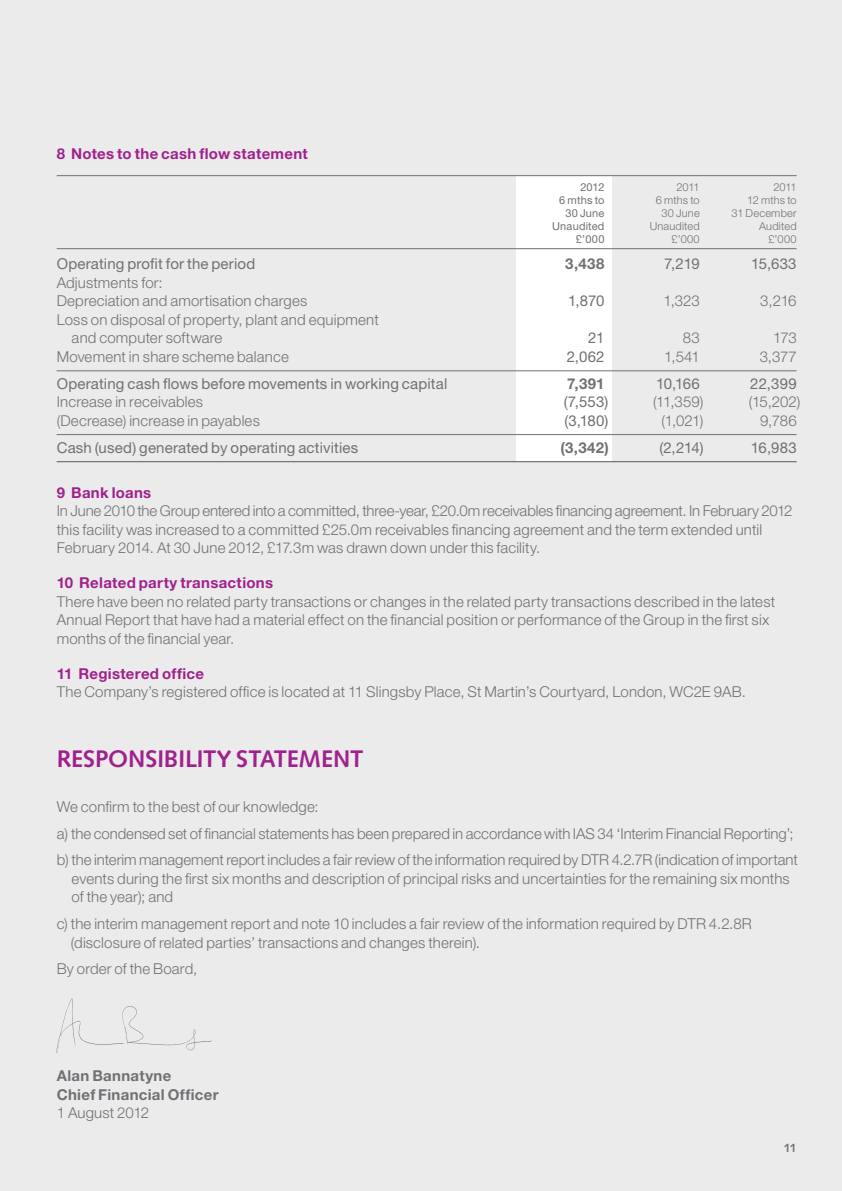
<style>
.page{position:relative;width:842px;height:1191px;background:#ebebec}
.page>*{position:absolute;margin:0;border:0;box-sizing:border-box;transform-origin:0 0}
.t1{font:700 24px "Syntax";color:#a0218c}
.t2{font:300 15px/18.4px "Helvetica Neue";letter-spacing:.01em;color:#717074}
.t3{font:15px "Helvetica Neue";letter-spacing:.01em;color:#717074}
.t4{font:700 15px "Helvetica Neue";letter-spacing:.02em;color:#a0218c}
.t5{font:700 15px/18.4px "Helvetica Neue";letter-spacing:.02em;color:#717074}
.t6{font:700 12px "Syntax";color:#717074}
.t7{font:300 11px "Helvetica Neue";letter-spacing:.02em;color:#717074}
.t8{font:11px "Helvetica Neue";letter-spacing:.015em;color:#717074}
</style>
<div class="page">
<div style="left:516px;top:176px;width:96px;height:285px;background:#fff"></div>
<hr style="left:57px;top:175px;width:740px;height:1px;background:#717074">
<hr style="left:57px;top:248px;width:740px;height:1px;background:#717074">
<hr style="left:57px;top:370px;width:740px;height:1px;background:#717074">
<hr style="left:57px;top:434px;width:740px;height:1px;background:#717074">
<hr style="left:57px;top:461px;width:740px;height:1px;background:#717074">
<img style="left:56px;top:998px;width:156px;height:55px">
<p class="t4" style="left:57px;top:145px;width:253px">8 Notes to the cash flow statement</p>
<p class="t8" style="left:580px;top:180px;width:26px">2012</p>
<p class="t7" style="left:676px;top:180px;width:25px">2011</p>
<p class="t7" style="left:773px;top:180px;width:25px">2011</p>
<p class="t8" style="left:559px;top:193px;width:47px">6 mths to</p>
<p class="t7" style="left:656px;top:193px;width:45px">6 mths to</p>
<p class="t7" style="left:747px;top:193px;width:51px">12 mths to</p>
<p class="t8" style="left:565px;top:206px;width:41px">30 June</p>
<p class="t7" style="left:661px;top:206px;width:40px">30 June</p>
<p class="t7" style="left:731px;top:206px;width:67px">31 December</p>
<p class="t8" style="left:552px;top:219px;width:54px">Unaudited</p>
<p class="t7" style="left:650px;top:219px;width:52px">Unaudited</p>
<p class="t7" style="left:759px;top:219px;width:39px">Audited</p>
<p class="t8" style="left:576px;top:232px;width:30px">£’000</p>
<p class="t7" style="left:671px;top:232px;width:30px">£’000</p>
<p class="t7" style="left:768px;top:232px;width:30px">£’000</p>
<p class="t3" style="left:57px;top:255px;width:200px">Operating profit for the period</p>
<p class="t5" style="left:565px;top:255px;width:41px">3,438</p>
<p class="t3" style="left:664px;top:255px;width:37px">7,219</p>
<p class="t3" style="left:751px;top:255px;width:47px">15,633</p>
<p class="t2" style="left:57px;top:273px;width:252px">Adjustments for:<br>Depreciation and amortisation charges</p>
<p class="t3" style="left:568px;top:292px;width:38px">1,870</p>
<p class="t2" style="left:663px;top:292px;width:38px">1,323</p>
<p class="t2" style="left:760px;top:292px;width:38px">3,216</p>
<p class="t2" style="left:72px;top:310px;width:309px;text-indent:-15px">Loss on disposal of property, plant and equipment and computer software</p>
<p class="t3" style="left:588px;top:329px;width:18px">21</p>
<p class="t2" style="left:683px;top:328px;width:18px">83</p>
<p class="t2" style="left:773px;top:328px;width:25px">173</p>
<p class="t2" style="left:57px;top:347px;width:234px">Movement in share scheme balance</p>
<p class="t3" style="left:567px;top:348px;width:39px">2,062</p>
<p class="t2" style="left:664px;top:347px;width:37px">1,541</p>
<p class="t2" style="left:760px;top:347px;width:39px">3,377</p>
<p class="t3" style="left:57px;top:374px;width:392px">Operating cash flows before movements in working capital</p>
<p class="t5" style="left:567px;top:374px;width:39px">7,391</p>
<p class="t3" style="left:656px;top:374px;width:45px">10,166</p>
<p class="t3" style="left:750px;top:374px;width:48px">22,399</p>
<p class="t2" style="left:57px;top:392px;width:148px">Increase in receivables</p>
<p class="t3" style="left:564px;top:393px;width:46px">(7,553)</p>
<p class="t2" style="left:653px;top:392px;width:52px">(11,359)</p>
<p class="t2" style="left:749px;top:392px;width:53px">(15,202)</p>
<p class="t2" style="left:57px;top:411px;width:205px">(Decrease) increase in payables</p>
<p class="t3" style="left:564px;top:411px;width:45px">(3,180)</p>
<p class="t2" style="left:662px;top:411px;width:43px">(1,021)</p>
<p class="t2" style="left:760px;top:411px;width:38px">9,786</p>
<p class="t3" style="left:57px;top:438px;width:303px">Cash (used) generated by operating activities</p>
<p class="t5" style="left:560px;top:437px;width:50px">(3,342)</p>
<p class="t3" style="left:659px;top:438px;width:46px">(2,214)</p>
<p class="t3" style="left:751px;top:438px;width:47px">16,983</p>
<p class="t4" style="left:57px;top:483px;width:96px">9 Bank loans</p>
<p class="t2" style="left:57px;top:501px;width:737px">In June 2010 the Group entered into a committed, three-year, £20.0m receivables financing agreement. In February 2012 this facility was increased to a committed £25.0m receivables financing agreement and the term extended until<br>February 2014. At 30 June 2012, £17.3m was drawn down under this facility.</p>
<p class="t4" style="left:57px;top:573px;width:218px">10 Related party transactions</p>
<p class="t2" style="left:57px;top:592px;width:720px">There have been no related party transactions or changes in the related party transactions described in the latest<br>Annual Report that have had a material effect on the financial position or performance of the Group in the first six months of the financial year.</p>
<p class="t4" style="left:57px;top:664px;width:149px">11 Registered office</p>
<p class="t2" style="left:57px;top:682px;width:690px">The Company’s registered office is located at 11 Slingsby Place, St Martin’s Courtyard, London, WC2E 9AB.</p>
<h1 class="t1" style="left:57px;top:744px;width:14px">RESPONSIBILITY</h1>
<h1 class="t1" style="left:236px;top:744px;width:15px">STATEMENT</h1>
<p class="t2" style="left:57px;top:793px;width:743px;line-height:26.8px">We confirm to the best of our knowledge:<br>a) the condensed set of financial statements has been prepared in accordance with IAS 34 ‘Interim Financial Reporting’; b) the interim management report includes a fair review of the information required by DTR 4.2.7R (indication of important</p>
<p class="t2" style="left:72px;top:869px;width:720px">events during the first six months and description of principal risks and uncertainties for the remaining six months of the year); and</p>
<p class="t2" style="left:71px;top:914px;width:682px;text-indent:-14px">c) the interim management report and note 10 includes a fair review of the information required by DTR 4.2.8R (disclosure of related parties’ transactions and changes therein).</p>
<p class="t2" style="left:57px;top:959px;width:142px">By order of the Board,</p>
<p class="t5" style="left:57px;top:1066px;width:163px">Alan Bannatyne<br>Chief Financial Officer</p>
<p class="t2" style="left:57px;top:1103px;width:94px">1 August 2012</p>
<p class="t6" style="left:784px;top:1140px;width:14px">11</p>
</div>
